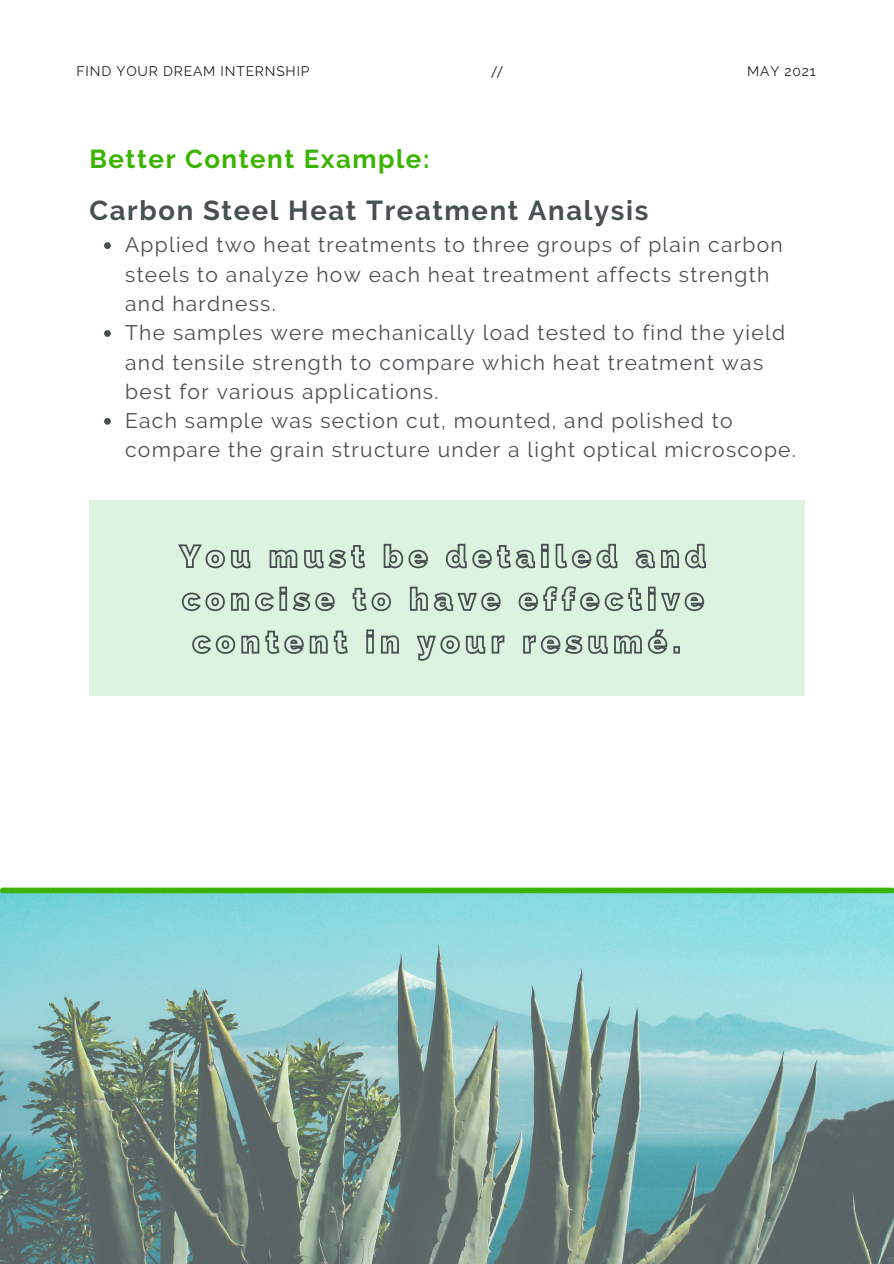
<style>
.page{position:relative;width:894px;height:1264px;background:#fff}
.page>*{position:absolute;margin:0;border:0;box-sizing:border-box;transform-origin:0 0}
.t1{font:700 27.3px "Raleway";letter-spacing:.06em;color:#495052}
.t2{font:700 25.8px "Raleway";letter-spacing:.06em;color:#3ab400}
.t3{font:21px/29.2px "Raleway";letter-spacing:.06em;color:#495052}
.t4{font:13.8px "Raleway";letter-spacing:.06em;color:#222}
.t5{font:13.8px "PT Sans";color:#222}
</style>
<div class="page">
<div style="left:89px;top:500px;width:716px;height:196px;background:#dcf4df"></div>
<svg style="left:104px;top:242px;width:7px;height:7px"></svg>
<svg style="left:104px;top:330px;width:7px;height:7px"></svg>
<svg style="left:104px;top:418px;width:7px;height:7px"></svg>
<img style="left:0;top:891px;width:893px;height:372px">
<svg style="left:178px;top:543px;width:528px;height:26px"></svg>
<svg style="left:181px;top:586px;width:524px;height:26px"></svg>
<svg style="left:192px;top:629px;width:488px;height:32px"></svg>
<div style="left:3px;top:887px;width:888px;height:6px;background:#3ab400"></div>
<p class="t4" style="left:77px;top:63px;width:234px">FIND YOUR DREAM INTERNSHIP</p>
<p class="t5" style="left:491px;top:62px;width:12px">//</p>
<p class="t4" style="left:747px;top:63px;width:70px">MAY 2021</p>
<p class="t2" style="left:89px;top:143px;width:341px">Better Content Example:</p>
<p class="t1" style="left:89px;top:194px;width:560px">Carbon Steel Heat Treatment Analysis</p>
<p class="t3" style="left:125px;top:230px;width:659px">Applied two heat treatments to three groups of plain carbon steels to analyze how each heat treatment affects strength and hardness.</p>
<p class="t3" style="left:125px;top:318px;width:661px">The samples were mechanically load tested to find the yield and tensile strength to compare which heat treatment was best for various applications.</p>
<p class="t3" style="left:125px;top:406px;width:672px">Each sample was section cut, mounted, and polished to compare the grain structure under a light optical microscope.</p>
</div>
